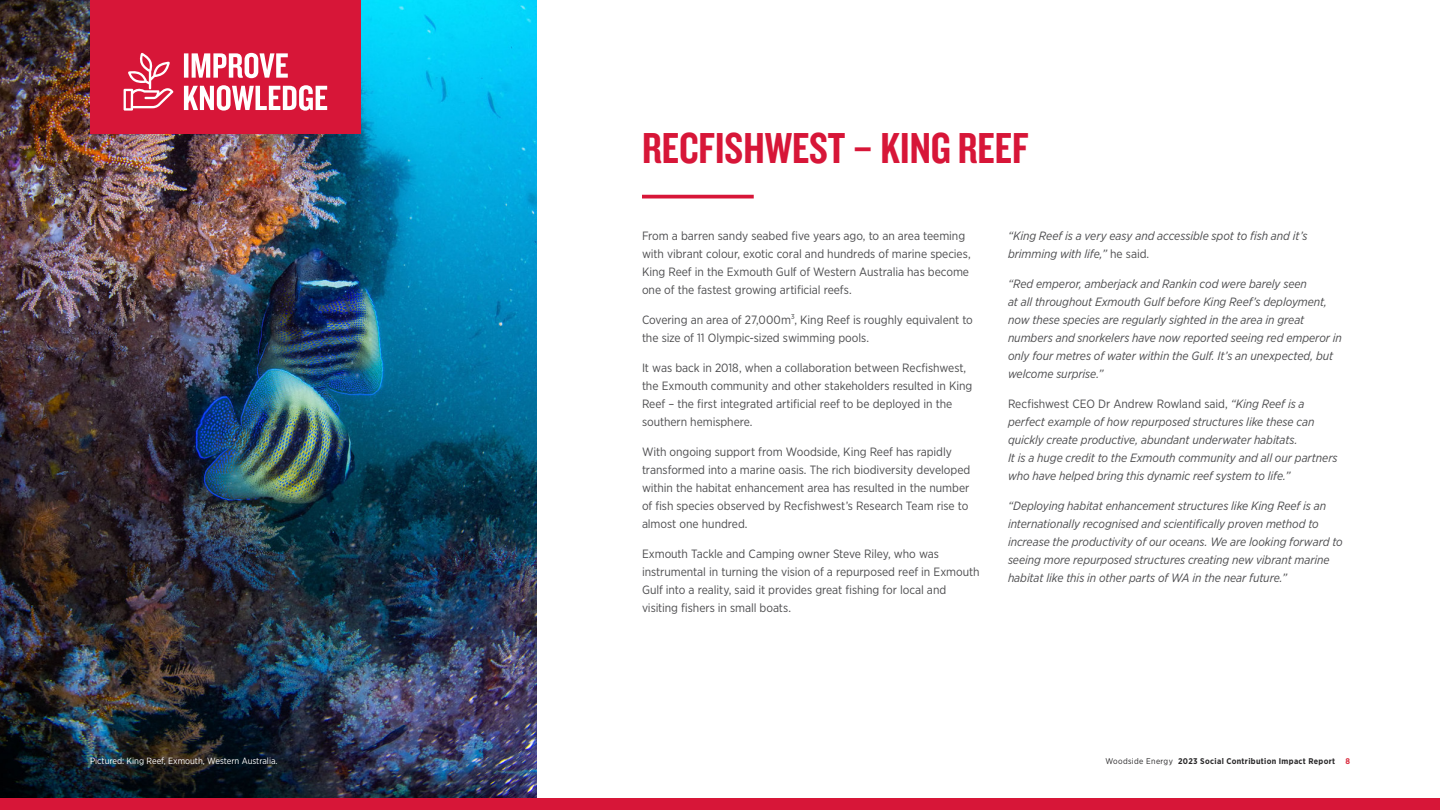
<style>
.page{position:relative;width:1440px;height:810px;background:#fff}
.page>*{position:absolute;margin:0;border:0;box-sizing:border-box;transform-origin:0 0}
.Case_Study_Headings{font:45px "Knockout HTF49 Liteweight";color:#d71638}
.Body-CaseStudies{font:12px/18px "Gotham Narrow";letter-spacing:-.005em;color:#4d4d4f}
.Body-CaseStudies-2{font:italic 12px/18px "Gotham Narrow";letter-spacing:-.005em;color:#4d4d4f}
.Small_Details{font:9px "Gotham Narrow";color:#fff}
.t1{font:700 8.25px "Gotham Narrow";letter-spacing:.04em;color:#292829}
.s1{font-style:normal}
.s2{font-weight:400}
.s3{color:#d92b3e}
</style>
<div class="page">
<hr style="left:642px;top:195px;width:112px;height:3px;background:#d71638">
<img style="left:0;top:0;width:536px;height:799px">
<div style="left:0;top:799px;width:1440px;height:11px;background:#d71638"></div>
<div style="left:90px;top:0;width:271px;height:134px;background:#d71638"></div>
<svg style="left:124px;top:53px;width:49px;height:58px"></svg>
<svg style="left:184px;top:85px;width:143px;height:26px"></svg>
<svg style="left:184px;top:53px;width:104px;height:25px"></svg>
<p class="Case_Study_Headings" style="left:642px;top:126px;width:388px">RECFISHWEST KING REEF</p>
<p class="Body-CaseStudies" style="left:642px;top:227px;width:330px">From a barren sandy seabed five years ago, to an area teeming with vibrant colour, exotic coral and hundreds of marine species, King Reef in the Exmouth Gulf of Western Australia has become one of the fastest growing artificial reefs.</p>
<p class="Body-CaseStudies" style="left:642px;top:311px;width:332px">Covering an area of 27,000m³, King Reef is roughly equivalent to the size of 11 Olympic-sized swimming pools.</p>
<p class="Body-CaseStudies" style="left:642px;top:359px;width:332px">It was back in 2018, when a collaboration between Recfishwest, the Exmouth community and other stakeholders resulted in King Reef – the first integrated artificial reef to be deployed in the southern hemisphere.</p>
<p class="Body-CaseStudies" style="left:642px;top:443px;width:330px">With ongoing support from Woodside, King Reef has rapidly transformed into a marine oasis. The rich biodiversity developed within the habitat enhancement area has resulted in the number of fish species observed by Recfishwest’s Research Team rise to almost one hundred.</p>
<p class="Body-CaseStudies" style="left:642px;top:545px;width:339px">Exmouth Tackle and Camping owner Steve Riley, who was instrumental in turning the vision of a repurposed reef in Exmouth Gulf into a reality, said it provides great fishing for local and visiting fishers in small boats.</p>
<p class="Body-CaseStudies-2" style="left:1008px;top:227px;width:301px">“King Reef is a very easy and accessible spot to fish and it’s brimming with life,” <span class="s1">he said.</span></p>
<p class="Body-CaseStudies-2" style="left:1008px;top:275px;width:336px">“Red emperor, amberjack and Rankin cod were barely seen<br>at all throughout Exmouth Gulf before King Reef’s deployment, now these species are regularly sighted in the area in great numbers and snorkelers have now reported seeing red emperor in only four metres of water within the Gulf. It’s an unexpected, but welcome surprise.”</p>
<p class="Body-CaseStudies-2" style="left:1008px;top:395px;width:331px"><span class="s1">Recfishwest CEO Dr Andrew Rowland said,</span> “King Reef is a perfect example of how repurposed structures like these can quickly create productive, abundant underwater habitats.<br>It is a huge credit to the Exmouth community and all our partners who have helped bring this dynamic reef system to life.”</p>
<p class="Body-CaseStudies-2" style="left:1008px;top:497px;width:336px">“Deploying habitat enhancement structures like King Reef is an internationally recognised and scientifically proven method to increase the productivity of our oceans. We are looking forward to seeing more repurposed structures creating new vibrant marine habitat like this in other parts of WA in the near future.”</p>
<p class="Small_Details" style="left:90px;top:756px;width:189px">Pictured: King Reef, Exmouth, Western Australia.</p>
<p class="t1" style="left:1105px;top:756px;width:246px"><span class="s2">Woodside Energy</span> 2023 Social Contribution Impact Report <span class="s3">8</span></p>
</div>
